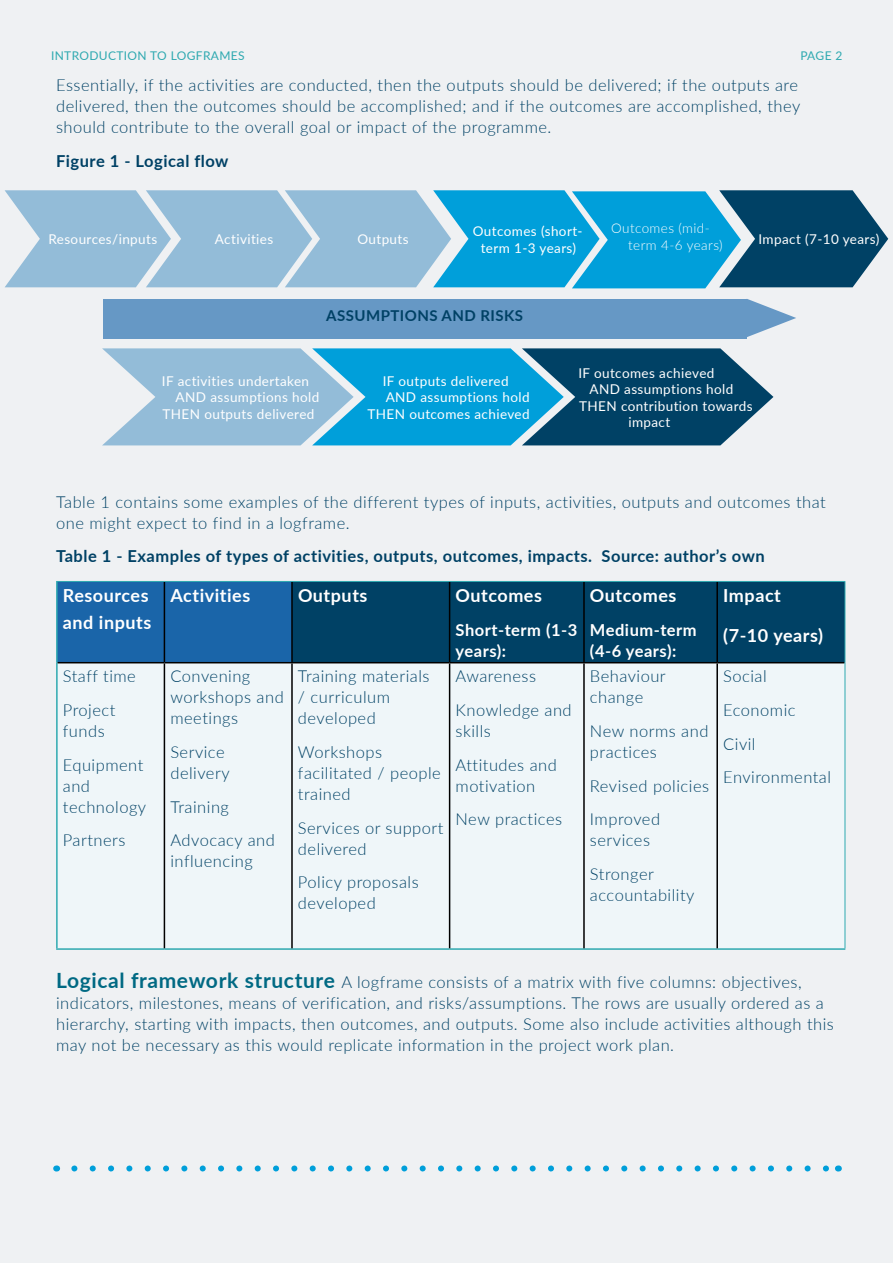
<style>
.page{position:relative;width:893px;height:1263px;background:#eff1f3}
.page>*{position:absolute;margin:0;border:0;box-sizing:border-box;transform-origin:0 0}
.t1{font:700 18px/27px "Lato";letter-spacing:.03em;color:#fff}
.t2{font:300 16.5px/21px "Lato";letter-spacing:.03em;color:#004165}
.t3{font:700 16.5px "Lato";letter-spacing:.03em;color:#004165}
.t4{font:700 16.5px/21px "Lato";letter-spacing:.03em;color:#fff}
.t5{font:700 15px "Lato";letter-spacing:.03em;color:#004165}
.t6{font:13.5px/16.5px "Lato";letter-spacing:.03em;color:#fff;text-align:center}
.t7{font:300 13.5px/16.5px "Lato";letter-spacing:.03em;color:#fff}
.t8{font:12px "Lato";letter-spacing:.03em;color:#2ea9b0}
.s1{font-weight:700;font-size:21px;color:#006983}
</style>
<div class="page">
<svg style="left:74px;top:1165px;width:755px;height:6px"></svg>
<div style="left:58px;top:582px;width:233px;height:80px;background:#1a65a9"></div>
<div style="left:293px;top:582px;width:552px;height:80px;background:#004165"></div>
<svg style="left:58px;top:663px;width:787px;height:285px"></svg>
<hr style="left:56px;top:582px;width:2px;height:81px;background:#2ea9b0">
<hr style="left:56px;top:663px;width:2px;height:285px;background:#2ea9b0">
<hr style="left:56px;top:948px;width:108px;height:2px;background:#2ea9b0">
<hr style="left:164px;top:948px;width:128px;height:2px;background:#2ea9b0">
<hr style="left:292px;top:948px;width:158px;height:2px;background:#2ea9b0">
<hr style="left:450px;top:948px;width:134px;height:2px;background:#2ea9b0">
<hr style="left:584px;top:948px;width:133px;height:2px;background:#2ea9b0">
<hr style="left:717px;top:948px;width:128px;height:2px;background:#2ea9b0">
<hr style="left:164px;top:582px;width:1px;height:80px;background:#000">
<hr style="left:291px;top:582px;width:2px;height:80px;background:#000">
<hr style="left:449px;top:582px;width:1px;height:80px;background:#000">
<hr style="left:583px;top:582px;width:2px;height:80px;background:#000">
<hr style="left:716px;top:582px;width:2px;height:80px;background:#000">
<hr style="left:58px;top:662px;width:106px;height:1px;background:#000">
<hr style="left:164px;top:662px;width:128px;height:1px;background:#000">
<hr style="left:164px;top:663px;width:1px;height:285px;background:#000">
<hr style="left:292px;top:662px;width:158px;height:1px;background:#000">
<hr style="left:291px;top:663px;width:2px;height:285px;background:#000">
<hr style="left:450px;top:662px;width:134px;height:1px;background:#000">
<hr style="left:449px;top:663px;width:1px;height:285px;background:#000">
<hr style="left:584px;top:662px;width:133px;height:1px;background:#000">
<hr style="left:583px;top:663px;width:2px;height:285px;background:#000">
<hr style="left:717px;top:662px;width:128px;height:1px;background:#000">
<hr style="left:716px;top:663px;width:2px;height:285px;background:#000">
<hr style="left:56px;top:581px;width:108px;height:1px;background:#2ea9b0">
<hr style="left:164px;top:581px;width:128px;height:1px;background:#2ea9b0">
<hr style="left:292px;top:581px;width:158px;height:1px;background:#2ea9b0">
<hr style="left:450px;top:581px;width:134px;height:1px;background:#2ea9b0">
<hr style="left:584px;top:581px;width:133px;height:1px;background:#2ea9b0">
<hr style="left:717px;top:581px;width:128px;height:1px;background:#2ea9b0">
<hr style="left:845px;top:582px;width:1px;height:81px;background:#2ea9b0">
<hr style="left:845px;top:663px;width:1px;height:285px;background:#2ea9b0">
<svg style="left:102px;top:348px;width:671px;height:97px;background:#4996ba"></svg>
<svg style="left:5px;top:190px;width:883px;height:98px;background:#5da7cb"></svg>
<div style="left:103px;top:299px;width:644px;height:39px;background:#6698c5"></div>
<svg style="left:747px;top:299px;width:49px;height:38px"></svg>
<p class="t8" style="left:51px;top:47px;width:195px">INTRODUCTION TO LOGFRAMES</p>
<p class="t8" style="left:800px;top:47px;width:44px">PAGE 2</p>
<p class="t2" style="left:56px;top:74px;width:746px">Essentially, if the activities are conducted, then the outputs should be delivered; if the outputs are delivered, then the outcomes should be accomplished; and if the outcomes are accomplished, they should contribute to the overall goal or impact of the programme.</p>
<p class="t3" style="left:56px;top:149px;width:174px">Figure 1 - Logical flow</p>
<p class="t6" style="left:473px;top:222px;width:111px">Outcomes (short&shy;term 1-3 years)</p>
<p class="t7" style="left:628px;top:219px;width:96px;text-indent:-17px">Outcomes (mid&shy;term 4-6 years)</p>
<p class="t6" style="left:48px;top:231px;width:110px">Resources/inputs</p>
<p class="t6" style="left:215px;top:231px;width:60px">Activities</p>
<p class="t6" style="left:357px;top:231px;width:53px">Outputs</p>
<p class="t6" style="left:758px;top:231px;width:122px">Impact (7-10 years)</p>
<p class="t5" style="left:326px;top:305px;width:198px">ASSUMPTIONS AND RISKS</p>
<p class="t6" style="left:162px;top:372px;width:149px">IF activities undertaken</p>
<p class="t6" style="left:176px;top:389px;width:145px">AND assumptions hold</p>
<p class="t6" style="left:163px;top:405px;width:153px">THEN outputs delivered</p>
<p class="t6" style="left:383px;top:372px;width:127px">IF outputs delivered</p>
<p class="t6" style="left:386px;top:389px;width:145px">AND assumptions hold</p>
<p class="t6" style="left:368px;top:405px;width:164px">THEN outcomes achieved</p>
<p class="t6" style="left:578px;top:364px;width:138px">IF outcomes achieved</p>
<p class="t6" style="left:589px;top:380px;width:145px">AND assumptions hold</p>
<p class="t6" style="left:579px;top:397px;width:175px">THEN contribution towards</p>
<p class="t6" style="left:628px;top:413px;width:43px">impact</p>
<p class="t2" style="left:56px;top:490px;width:771px">Table 1 contains some examples of the different types of inputs, activities, outputs and outcomes that one might expect to find in a logframe.</p>
<p class="t3" style="left:56px;top:544px;width:710px">Table 1 - Examples of types of activities, outputs, outcomes, impacts. Source: author’s own</p>
<p class="t1" style="left:63px;top:581px;width:90px">Resources and inputs</p>
<p class="t1" style="left:170px;top:581px;width:81px">Activities</p>
<p class="t1" style="left:298px;top:581px;width:71px">Outputs</p>
<p class="t1" style="left:456px;top:581px;width:88px">Outcomes</p>
<p class="t1" style="left:590px;top:581px;width:88px">Outcomes</p>
<p class="t4" style="left:590px;top:618px;width:108px">Medium-term (4-6 years):</p>
<p class="t1" style="left:723px;top:581px;width:59px">Impact</p>
<p class="t1" style="left:723px;top:621px;width:101px">(7-10 years)</p>
<p class="t4" style="left:456px;top:618px;width:123px">Short-term (1-3 years):</p>
<p class="t2" style="left:63px;top:659px;width:75px;line-height:33.8px">Staff time<br>Project</p>
<p class="t2" style="left:63px;top:713px;width:82px;line-height:33.8px">funds<br>Equipment</p>
<p class="t2" style="left:63px;top:774px;width:85px">and technology</p>
<p class="t2" style="left:63px;top:829px;width:64px">Partners</p>
<p class="t2" style="left:170px;top:665px;width:115px">Convening workshops and meetings</p>
<p class="t2" style="left:170px;top:741px;width:61px">Service delivery</p>
<p class="t2" style="left:170px;top:789px;width:106px;line-height:33.8px">Training<br>Advocacy and</p>
<p class="t2" style="left:170px;top:850px;width:84px">influencing</p>
<p class="t2" style="left:298px;top:665px;width:133px">Training materials / curriculum developed</p>
<p class="t2" style="left:298px;top:741px;width:144px">Workshops facilitated / people trained</p>
<p class="t2" style="left:298px;top:816px;width:147px">Services or support delivered</p>
<p class="t2" style="left:298px;top:871px;width:122px">Policy proposals developed</p>
<p class="t2" style="left:456px;top:659px;width:118px;line-height:33.8px">Awareness<br>Knowledge and</p>
<p class="t2" style="left:456px;top:713px;width:103px;line-height:33.8px">skills<br>Attitudes and</p>
<p class="t2" style="left:456px;top:768px;width:108px;line-height:33.8px">motivation<br>New practices</p>
<p class="t2" style="left:590px;top:665px;width:77px">Behaviour change</p>
<p class="t2" style="left:590px;top:720px;width:120px">New norms and practices</p>
<p class="t2" style="left:590px;top:768px;width:121px;line-height:33.8px">Revised policies<br>Improved</p>
<p class="t2" style="left:590px;top:823px;width:65px;line-height:33.8px">services<br>Stronger</p>
<p class="t2" style="left:590px;top:884px;width:106px">accountability</p>
<p class="t2" style="left:723px;top:659px;width:109px;line-height:33.8px">Social<br>Economic<br>Civil<br>Environmental</p>
<p class="t2" style="left:56px;top:971px;width:779px"><span class="s1">Logical framework structure</span> A logframe consists of a matrix with five columns: objectives, indicators, milestones, means of verification, and risks/assumptions. The rows are usually ordered as a hierarchy, starting with impacts, then outcomes, and outputs. Some also include activities although this may not be necessary as this would replicate information in the project work plan.</p>
</div>
